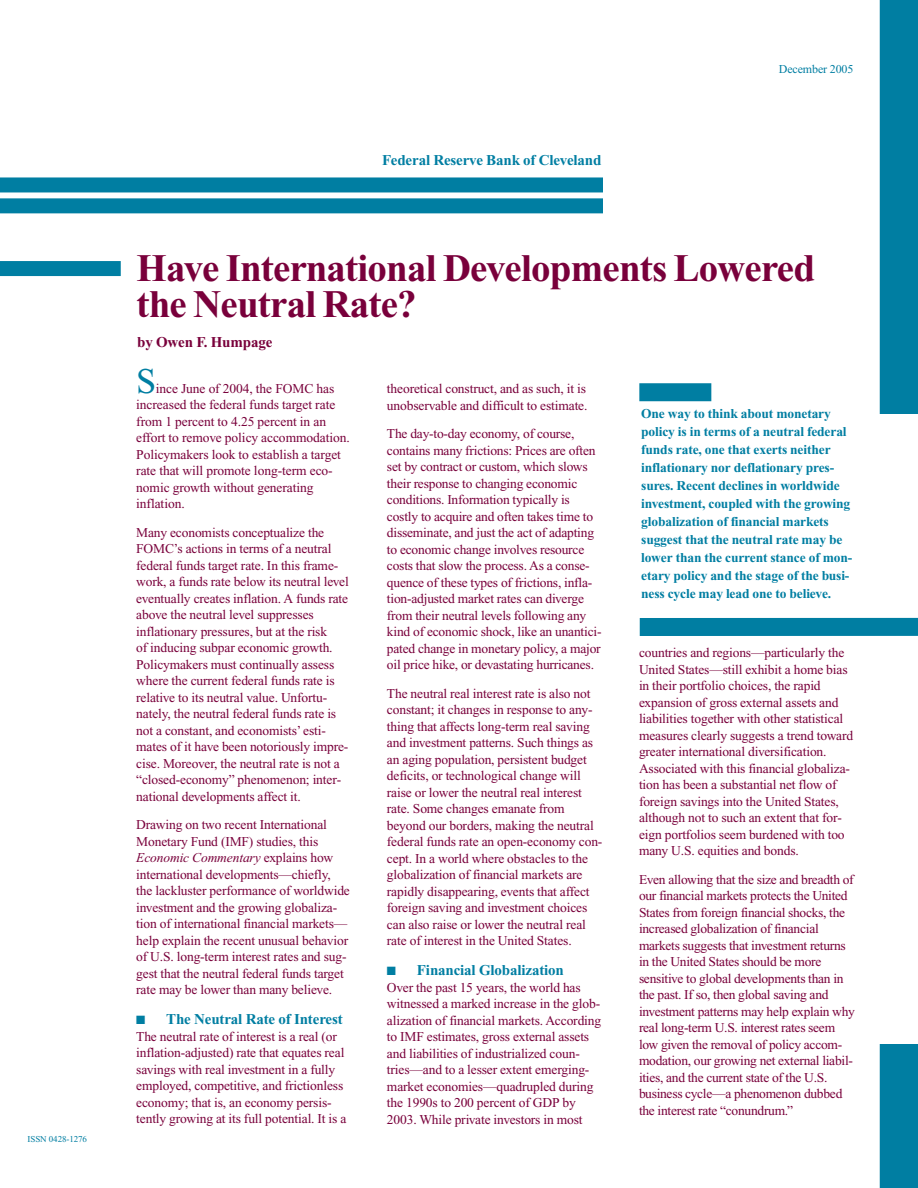
<style>
.page{position:relative;width:918px;height:1188px;background:#fff}
.page>*{position:absolute;margin:0;border:0;box-sizing:border-box;transform-origin:0 0}
.t1{font:700 39px/36px "Times";letter-spacing:-.02em;color:#79003b}
.t2{font:36px "Times";color:#007ea2}
.t3{font:700 15px "Times";letter-spacing:-.01em;color:#007ea2}
.t4{font:700 15px "Times";letter-spacing:-.01em;color:#79003b}
.t5{font:13.5px/16.5px "Times";letter-spacing:-.01em;color:#79003b}
.t6{font:700 13.5px/18px "Times";letter-spacing:-.01em;color:#007ea2}
.t7{font:12px "Times";letter-spacing:-.01em;color:#007ea2}
.t8{font:9px "Times";letter-spacing:-.01em;color:#007ea2}
.s1{font-style:italic}
</style>
<div class="page">
<div style="left:0;top:177px;width:603px;height:15px;background:#007ea2"></div>
<div style="left:0;top:198px;width:603px;height:15px;background:#007ea2"></div>
<div style="left:0;top:261px;width:121px;height:15px;background:#007ea2"></div>
<div style="left:880px;top:0;width:38px;height:414px;background:#007ea2"></div>
<div style="left:880px;top:1044px;width:38px;height:144px;background:#007ea2"></div>
<div style="left:639px;top:383px;width:72px;height:18px;background:#007ea2"></div>
<div style="left:640px;top:618px;width:278px;height:18px;background:#007ea2"></div>
<p class="t8" style="left:28px;top:1135px;width:61px">ISSN 0428-1276</p>
<p class="t3" style="left:382px;top:154px;width:221px">Federal Reserve Bank of Cleveland</p>
<p class="t7" style="left:779px;top:64px;width:76px">December 2005</p>
<h1 class="t1" style="left:136px;top:254px;width:680px">Have International Developments Lowered the Neutral Rate?</h1>
<p class="t4" style="left:137px;top:336px;width:137px">by Owen F. Humpage</p>
<h2 class="t2" style="left:136px;top:367px;width:22px">S</h2>
<p class="t5" style="left:136px;top:381px;width:215px;text-indent:20px">ince June of 2004, the FOMC has increased the federal funds target rate from 1 percent to 4.25 percent in an effort to remove policy accommodation.<br>Policymakers look to establish a target rate that will promote long-term eco&shy;nomic growth without generating inflation.</p>
<p class="t5" style="left:136px;top:525px;width:214px">Many economists conceptualize the FOMC’s actions in terms of a neutral federal funds target rate. In this frame&shy;work, a funds rate below its neutral level eventually creates inflation. A funds rate above the neutral level suppresses inflationary pressures, but at the risk<br>of inducing subpar economic growth.<br>Policymakers must continually assess where the current federal funds rate is relative to its neutral value. Unfortu&shy;nately, the neutral federal funds rate is not a constant, and economists’ esti&shy;mates of it have been notoriously impre&shy;cise. Moreover, the neutral rate is not a “closed-economy” phenomenon; inter&shy;national developments affect it.</p>
<p class="t5" style="left:136px;top:818px;width:215px">Drawing on two recent International Monetary Fund (IMF) studies, this <span class="s1">Economic Commentary</span> explains how international developments—chiefly, the lackluster performance of worldwide investment and the growing globaliza&shy;tion of international financial markets— help explain the recent unusual behavior of U.S. long-term interest rates and sug&shy;gest that the neutral federal funds target rate may be lower than many believe.</p>
<p class="t3" style="left:136px;top:1014px;width:208px">■ The Neutral Rate of Interest</p>
<p class="t5" style="left:136px;top:1029px;width:212px">The neutral rate of interest is a real (or inflation-adjusted) rate that equates real savings with real investment in a fully employed, competitive, and frictionless economy; that is, an economy persis&shy;tently growing at its full potential. It is a</p>
<p class="t5" style="left:387px;top:382px;width:202px">theoretical construct, and as such, it is unobservable and difficult to estimate.</p>
<p class="t5" style="left:387px;top:427px;width:216px">The day-to-day economy, of course, contains many frictions: Prices are often set by contract or custom, which slows their response to changing economic conditions. Information typically is costly to acquire and often takes time to disseminate, and just the act of adapting to economic change involves resource costs that slow the process. As a conse&shy;quence of these types of frictions, infla&shy;tion-adjusted market rates can diverge from their neutral levels following any kind of economic shock, like an unantici&shy;pated change in monetary policy, a major oil price hike, or devastating hurricanes.</p>
<p class="t5" style="left:387px;top:686px;width:217px">The neutral real interest rate is also not constant; it changes in response to any&shy;thing that affects long-term real saving and investment patterns. Such things as an aging population, persistent budget deficits, or technological change will raise or lower the neutral real interest rate. Some changes emanate from beyond our borders, making the neutral federal funds rate an open-economy con&shy;cept. In a world where obstacles to the globalization of financial markets are rapidly disappearing, events that affect foreign saving and investment choices can also raise or lower the neutral real rate of interest in the United States.</p>
<p class="t3" style="left:387px;top:964px;width:178px">■ Financial Globalization</p>
<p class="t5" style="left:387px;top:980px;width:216px">Over the past 15 years, the world has witnessed a marked increase in the glob&shy;alization of financial markets. According to IMF estimates, gross external assets and liabilities of industrialized coun&shy;tries—and to a lesser extent emerging&shy;market economies—quadrupled during the 1990s to 200 percent of GDP by 2003. While private investors in most</p>
<p class="t6" style="left:641px;top:406px;width:213px">One way to think about monetary policy is in terms of a neutral federal funds rate, one that exerts neither inflationary nor deflationary pres&shy;sures. Recent declines in worldwide investment, coupled with the growing globalization of financial markets suggest that the neutral rate may be lower than the current stance of mon&shy;etary policy and the stage of the busi&shy;ness cycle may lead one to believe.</p>
<p class="t5" style="left:639px;top:646px;width:216px">countries and regions—particularly the United States—still exhibit a home bias in their portfolio choices, the rapid expansion of gross external assets and liabilities together with other statistical measures clearly suggests a trend toward greater international diversification.<br>Associated with this financial globaliza&shy;tion has been a substantial net flow of foreign savings into the United States, although not to such an extent that for&shy;eign portfolios seem burdened with too many U.S. equities and bonds.</p>
<p class="t5" style="left:639px;top:872px;width:218px">Even allowing that the size and breadth of our financial markets protects the United States from foreign financial shocks, the increased globalization of financial markets suggests that investment returns in the United States should be more sensitive to global developments than in the past. If so, then global saving and investment patterns may help explain why real long-term U.S. interest rates seem low given the removal of policy accom&shy;modation, our growing net external liabil&shy;ities, and the current state of the U.S. business cycle—a phenomenon dubbed the interest rate “conundrum.”</p>
</div>
